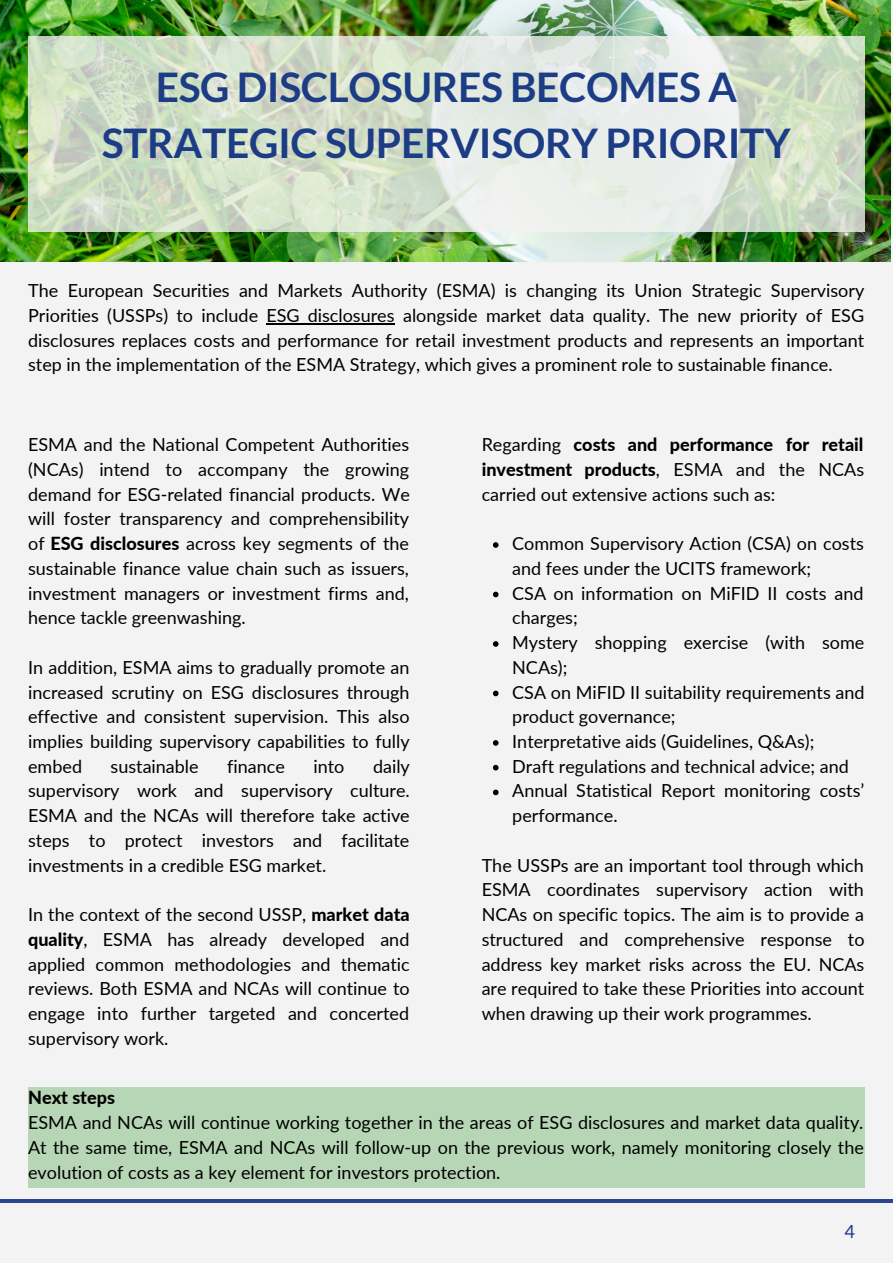
<style>
.page{position:relative;width:893px;height:1264px;background:#fff}
.page>*{position:absolute;margin:0;border:0;box-sizing:border-box;transform-origin:0 0}
.t1{font:700 40.8px/56.2px "Lato";letter-spacing:-.01em;color:#1c3d86;text-align:center}
.t2{font:18.15px "Lato";color:#1c3d86}
.t3{font:18px/24.8px "Lato";color:#000;text-align:justify}
.t4{font:800 18px "Lato";color:#000}
.s1{font-weight:800}
</style>
<div class="page">
<div style="left:0;top:0;width:892px;height:1262px;background:#f4f3f3"></div>
<hr style="left:0;top:1199px;width:892px;height:3px;background:#2d4490">
<img style="left:0;top:0;width:890px;height:262px">
<svg style="left:28px;top:36px;width:836px;height:196px"></svg>
<div style="left:28px;top:1087px;width:836px;height:100px;background:#b7d6b6"></div>
<hr style="left:266px;top:323px;width:128px;height:1px;background:#000">
<svg style="left:493px;top:542px;width:5px;height:6px"></svg>
<svg style="left:493px;top:591px;width:5px;height:6px"></svg>
<svg style="left:493px;top:641px;width:5px;height:5px"></svg>
<svg style="left:493px;top:690px;width:5px;height:6px"></svg>
<svg style="left:493px;top:740px;width:5px;height:5px"></svg>
<svg style="left:493px;top:764px;width:5px;height:6px"></svg>
<svg style="left:493px;top:789px;width:5px;height:6px"></svg>
<h1 class="t1" style="left:102px;top:58px;width:690px">ESG DISCLOSURES BECOMES A<br>STRATEGIC SUPERVISORY PRIORITY</h1>
<p class="t3" style="left:28px;top:278px;width:837px">The European Securities and Markets Authority (ESMA) is changing its Union Strategic Supervisory Priorities (USSPs) to include ESG disclosures alongside market data quality. The new priority of ESG disclosures replaces costs and performance for retail investment products and represents an important step in the implementation of the ESMA Strategy, which gives a prominent role to sustainable finance.</p>
<p class="t3" style="left:28px;top:432px;width:383px">ESMA and the National Competent Authorities (NCAs) intend to accompany the growing demand for ESG-related financial products. We will foster transparency and comprehensibility of <span class="s1">ESG disclosures</span> across key segments of the sustainable finance value chain such as issuers, investment managers or investment firms and, hence tackle greenwashing.</p>
<p class="t3" style="left:28px;top:654px;width:383px">In addition, ESMA aims to gradually promote an increased scrutiny on ESG disclosures through effective and consistent supervision. This also implies building supervisory capabilities to fully embed</p>
<p class="t3" style="left:28px;top:753px;width:383px;text-indent:345px">daily supervisory work and supervisory culture.<br>ESMA and the NCAs will therefore take active steps to protect investors and facilitate investments in a credible ESG market.</p>
<p class="t3" style="left:28px;top:901px;width:383px">In the context of the second USSP, <span class="s1">market data quality</span>, ESMA has already developed and applied common methodologies and thematic reviews. Both ESMA and NCAs will continue to engage into further targeted and concerted supervisory work.</p>
<p class="t3" style="left:111px;top:753px;width:90px">sustainable</p>
<p class="t3" style="left:227px;top:753px;width:59px">finance</p>
<p class="t3" style="left:313px;top:753px;width:32px">into</p>
<p class="t3" style="left:481px;top:432px;width:384px">Regarding <span class="s1">costs and performance for retail investment products</span>, ESMA and the NCAs carried out extensive actions such as:</p>
<p class="t3" style="left:512px;top:530px;width:354px;text-align:left">Common Supervisory Action (CSA) on costs and fees under the UCITS framework;<br>CSA on information on MiFID II costs and charges;<br>Mystery shopping exercise (with some<br>NCAs);<br>CSA on MiFID II suitability requirements and product governance;<br>Interpretative aids (Guidelines, Q&amp;As);<br>Draft regulations and technical advice; and<br>Annual Statistical Report monitoring costs’ performance.</p>
<p class="t3" style="left:481px;top:852px;width:384px">The USSPs are an important tool through which ESMA coordinates supervisory action with NCAs on specific topics. The aim is to provide a structured and comprehensive response to address key market risks across the EU. NCAs are required to take these Priorities into account when drawing up their work programmes.</p>
<p class="t4" style="left:28px;top:1086px;width:88px">Next steps</p>
<p class="t3" style="left:28px;top:1109px;width:837px">ESMA and NCAs will continue working together in the areas of ESG disclosures and market data quality.<br>At the same time, ESMA and NCAs will follow-up on the previous work, namely monitoring closely the evolution of costs as a key element for investors protection.</p>
<p class="t2" style="left:844px;top:1220px;width:12px">4</p>
</div>
